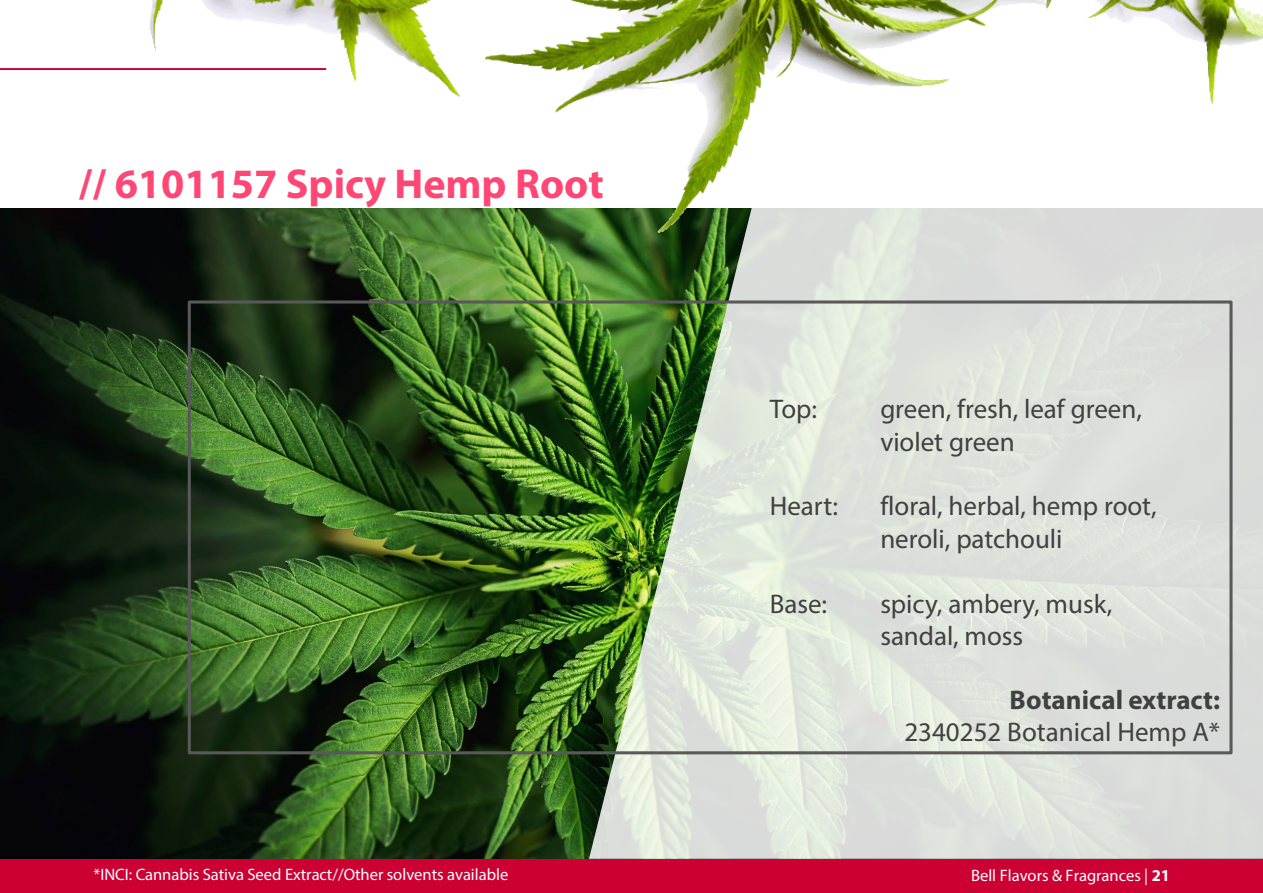
<style>
.page{position:relative;width:1263px;height:893px;background:#fff}
.page>*{position:absolute;margin:0;border:0;box-sizing:border-box;transform-origin:0 0}
.t1{font:700 42px "Myriad Pro";color:#ff4775}
.t2{font:27px/32.4px "Myriad Pro";color:#404040}
.t3{font:16.5px "Myriad Pro";color:#fff}
.s1{font-weight:700}
</style>
<div class="page">
<div style="left:0;top:858px;width:1263px;height:35px;background:#c03"></div>
<img style="left:0;top:234px;width:589px;height:625px">
<img style="left:0;top:0;width:1263px;height:234px">
<svg style="left:589px;top:206px;width:674px;height:653px;fill:#dbdfda"></svg>
<div style="left:188px;top:300px;width:1044px;height:454px;border:3px solid #595959"></div>
<hr style="left:0;top:68px;width:326px;height:2px;background:#c03">
<h1 class="t1" style="left:79px;top:156px;width:527px">// 6101157 Spicy Hemp Root</h1>
<p class="t2" style="left:770px;top:392px;width:49px">Top:</p>
<p class="t2" style="left:880px;top:392px;width:263px">green, fresh, leaf green, violet green</p>
<p class="t2" style="left:770px;top:490px;width:70px">Heart:</p>
<p class="t2" style="left:880px;top:490px;width:278px">floral, herbal, hemp root, neroli, patchouli</p>
<p class="t2" style="left:770px;top:587px;width:59px">Base:</p>
<p class="t2" style="left:880px;top:587px;width:233px">spicy, ambery, musk, sandal, moss</p>
<p class="t2" style="left:904px;top:683px;width:317px;text-align:right"><span class="s1">Botanical extract:<br></span>2340252 Botanical Hemp A*</p>
<p class="t3" style="left:94px;top:864px;width:416px">*INCI: Cannabis Sativa Seed Extract//Other solvents available</p>
<p class="t3" style="left:971px;top:865px;width:201px">Bell Flavors &amp; Fragrances | <span class="s1">21</span></p>
</div>
